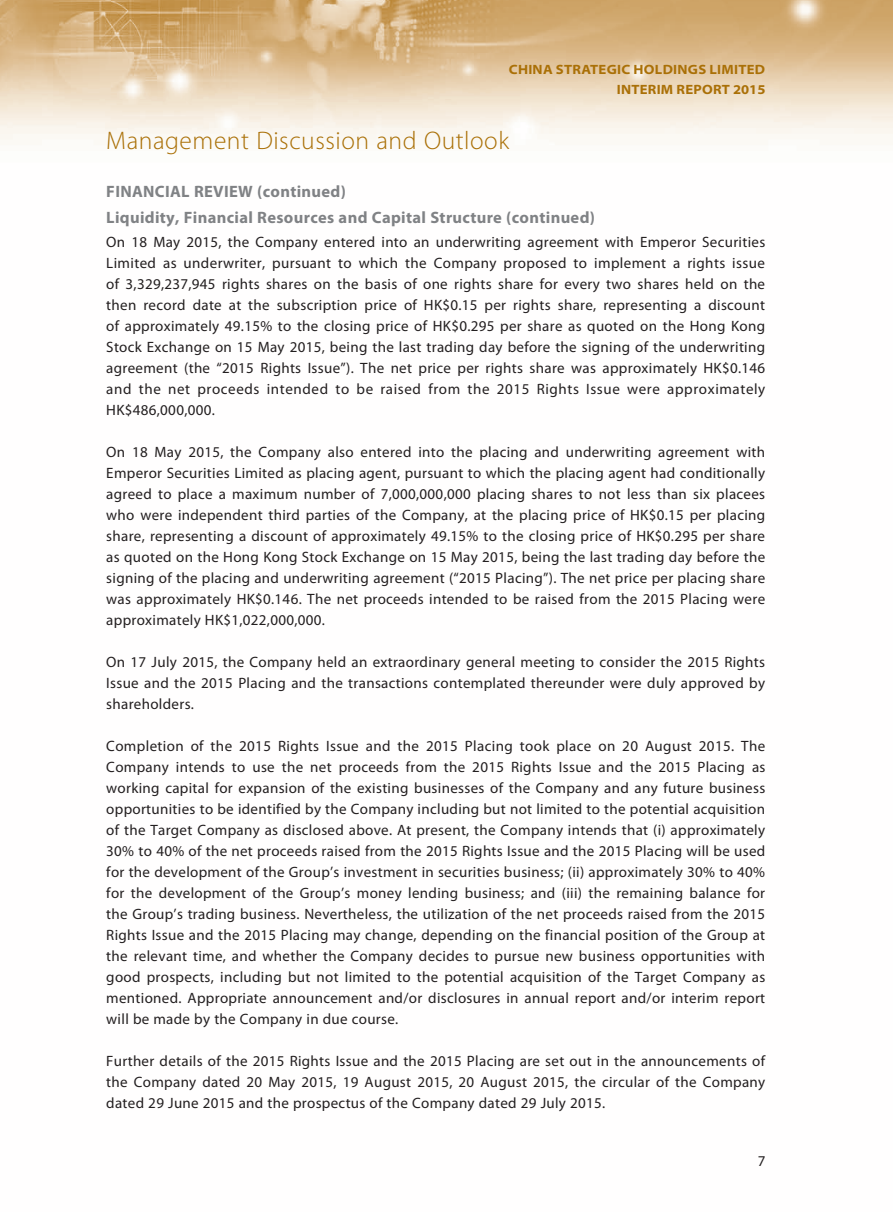
<style>
.page{position:relative;width:893px;height:1212px;background:#fff}
.page>*{position:absolute;margin:0;border:0;box-sizing:border-box;transform-origin:0 0}
.t1{font:300 25.5px "Myriad Pro";letter-spacing:.02em;color:#aa7007}
.t2{font:700 16.5px/25.2px "Myriad Pro";letter-spacing:.02em;color:#808285}
.t3{font:15px/21px "Myriad Pro";letter-spacing:.02em;color:#231f20;text-align:justify}
.t4{font:700 semi-expanded 13.5px/20.2px "Myriad Pro";letter-spacing:.02em;color:#aa7007;text-align:right}
</style>
<div class="page">
<img style="left:0;top:0;width:893px;height:145px">
<p class="t4" style="left:509px;top:59px;width:258px">CHINA STRATEGIC HOLDINGS LIMITED<br>INTERIM REPORT 2015</p>
<h1 class="t1" style="left:106px;top:125px;width:404px">Management Discussion and Outlook</h1>
<p class="t2" style="left:106px;top:179px;width:490px">FINANCIAL REVIEW (continued)<br>Liquidity, Financial Resources and Capital Structure (continued)</p>
<p class="t3" style="left:106px;top:231px;width:661px">On 18 May 2015, the Company entered into an underwriting agreement with Emperor Securities Limited as underwriter, pursuant to which the Company proposed to implement a rights issue of 3,329,237,945 rights shares on the basis of one rights share for every two shares held on the then record date at the subscription price of HK$0.15 per rights share, representing a discount of approximately 49.15% to the closing price of HK$0.295 per share as quoted on the Hong Kong Stock Exchange on 15 May 2015, being the last trading day before the signing of the underwriting agreement (the “2015 Rights Issue”). The net price per rights share was approximately HK$0.146 and the net proceeds intended to be raised from the 2015 Rights Issue were approximately HK$486,000,000.</p>
<p class="t3" style="left:106px;top:441px;width:660px">On 18 May 2015, the Company also entered into the placing and underwriting agreement with Emperor Securities Limited as placing agent, pursuant to which the placing agent had conditionally agreed to place a maximum number of 7,000,000,000 placing shares to not less than six placees who were independent third parties of the Company, at the placing price of HK$0.15 per placing share, representing a discount of approximately 49.15% to the closing price of HK$0.295 per share as quoted on the Hong Kong Stock Exchange on 15 May 2015, being the last trading day before the signing of the placing and underwriting agreement (“2015 Placing”). The net price per placing share was approximately HK$0.146. The net proceeds intended to be raised from the 2015 Placing were approximately HK$1,022,000,000.</p>
<p class="t3" style="left:106px;top:651px;width:660px">On 17 July 2015, the Company held an extraordinary general meeting to consider the 2015 Rights Issue and the 2015 Placing and the transactions contemplated thereunder were duly approved by shareholders.</p>
<p class="t3" style="left:106px;top:735px;width:661px">Completion of the 2015 Rights Issue and the 2015 Placing took place on 20 August 2015. The Company intends to use the net proceeds from the 2015 Rights Issue and the 2015 Placing as working capital for expansion of the existing businesses of the Company and any future business opportunities to be identified by the Company including but not limited to the potential acquisition of the Target Company as disclosed above. At present, the Company intends that (i) approximately 30% to 40% of the net proceeds raised from the 2015 Rights Issue and the 2015 Placing will be used for the development of the Group’s investment in securities business; (ii) approximately 30% to 40% for the development of the Group’s money lending business; and (iii) the remaining balance for the Group’s trading business. Nevertheless, the utilization of the net proceeds raised from the 2015<br>Rights Issue and the 2015 Placing may change, depending on the financial position of the Group at the relevant time, and whether the Company decides to pursue new business opportunities with good prospects, including but not limited to the potential acquisition of the Target Company as mentioned. Appropriate announcement and/or disclosures in annual report and/or interim report will be made by the Company in due course.</p>
<p class="t3" style="left:106px;top:1050px;width:660px">Further details of the 2015 Rights Issue and the 2015 Placing are set out in the announcements of the Company dated 20 May 2015, 19 August 2015, 20 August 2015, the circular of the Company dated 29 June 2015 and the prospectus of the Company dated 29 July 2015.</p>
<p class="t3" style="left:758px;top:1150px;width:9px">7</p>
</div>
